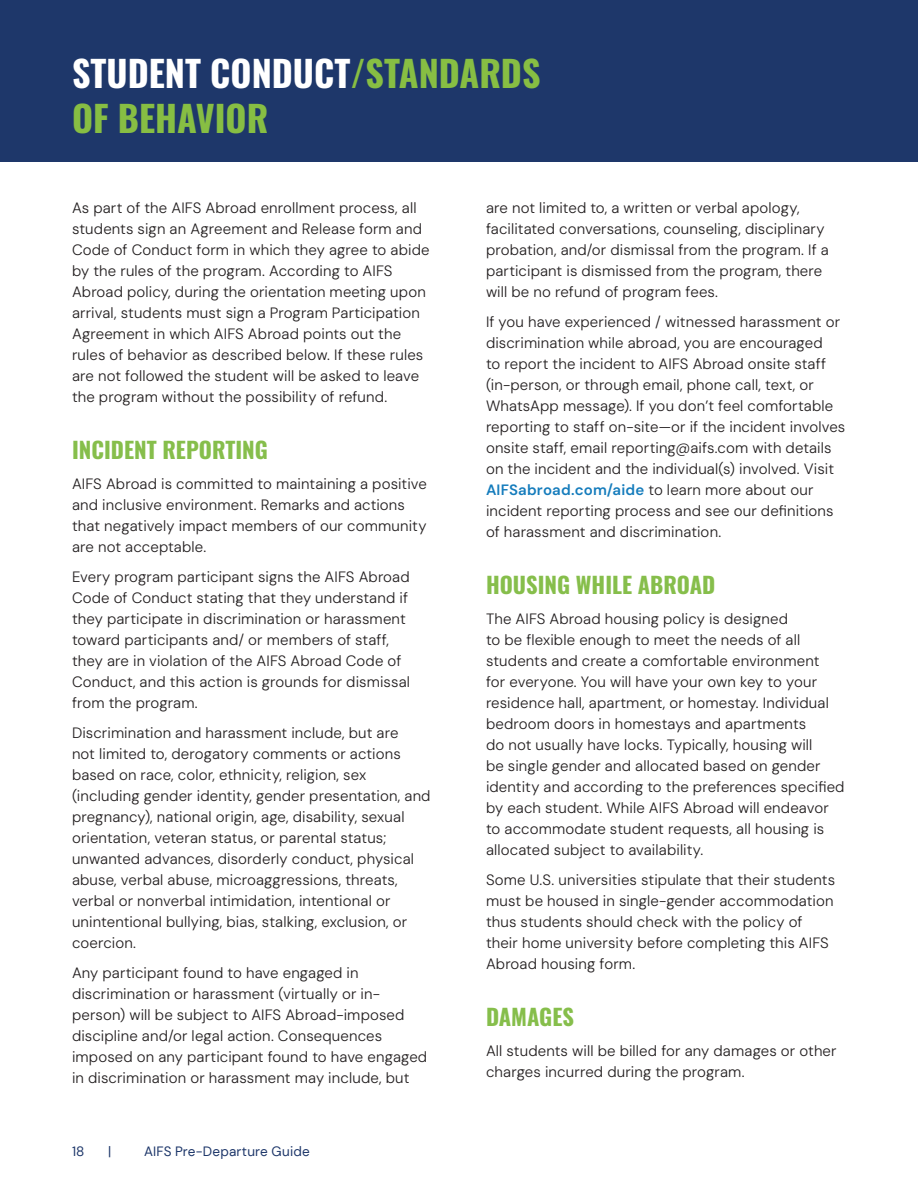
<style>
.page{position:relative;width:918px;height:1188px;background:#fff}
.page>*{position:absolute;margin:0;border:0;box-sizing:border-box;transform-origin:0 0}
.Heading_Large_white{font:700 36px/45px "Oswald";color:#87be43}
.Heading_Small_color{font:700 22.5px "Oswald";color:#86be4b}
.Body_Text{font:300 15px/21px "DM Sans";letter-spacing:.01em;color:#231f20}
.t1{font:13.5px "DM Sans";letter-spacing:.015em;color:#1e376a}
.s1{color:#fff}
.s2{font-weight:600;color:#157cbc}
</style>
<div class="page">
<div style="left:0;top:0;width:918px;height:162px;background:#1e376a"></div>
<p class="Heading_Large_white" style="left:72px;top:53px;width:470px"><span class="s1">STUDENT CONDUCT</span>/STANDARDS<br>OF BEHAVIOR</p>
<p class="Body_Text" style="left:72px;top:197px;width:359px">As part of the AIFS Abroad enrollment process, all students sign an Agreement and Release form and Code of Conduct form in which they agree to abide by the rules of the program. According to AIFS Abroad policy, during the orientation meeting upon arrival, students must sign a Program Participation Agreement in which AIFS Abroad points out the rules of behavior as described below. If these rules are not followed the student will be asked to leave the program without the possibility of refund.</p>
<p class="Heading_Small_color" style="left:72px;top:438px;width:197px">INCIDENT REPORTING</p>
<p class="Body_Text" style="left:72px;top:473px;width:356px">AIFS Abroad is committed to maintaining a positive and inclusive environment. Remarks and actions that negatively impact members of our community are not acceptable.</p>
<p class="Body_Text" style="left:72px;top:566px;width:340px">Every program participant signs the AIFS Abroad Code of Conduct stating that they understand if they participate in discrimination or harassment toward participants and/ or members of staff, they are in violation of the AIFS Abroad Code of Conduct, and this action is grounds for dismissal from the program.</p>
<p class="Body_Text" style="left:72px;top:722px;width:360px">Discrimination and harassment include, but are<br>not limited to, derogatory comments or actions based on race, color, ethnicity, religion, sex (including gender identity, gender presentation, and pregnancy), national origin, age, disability, sexual orientation, veteran status, or parental status; unwanted advances, disorderly conduct, physical abuse, verbal abuse, microaggressions, threats, verbal or nonverbal intimidation, intentional or unintentional bullying, bias, stalking, exclusion, or coercion.</p>
<p class="Body_Text" style="left:72px;top:962px;width:357px">Any participant found to have engaged in discrimination or harassment (virtually or in&shy;person) will be subject to AIFS Abroad-imposed discipline and/or legal action. Consequences imposed on any participant found to have engaged in discrimination or harassment may include, but</p>
<p class="t1" style="left:72px;top:1143px;width:14px">18</p>
<p class="t1" style="left:108px;top:1143px;width:5px">|</p>
<p class="t1" style="left:144px;top:1143px;width:167px">AIFS Pre-Departure Guide</p>
<p class="Body_Text" style="left:486px;top:197px;width:344px">are not limited to, a written or verbal apology, facilitated conversations, counseling, disciplinary probation, and/or dismissal from the program. If a participant is dismissed from the program, there will be no refund of program fees.</p>
<p class="Body_Text" style="left:486px;top:311px;width:361px">If you have experienced / witnessed harassment or discrimination while abroad, you are encouraged<br>to report the incident to AIFS Abroad onsite staff (in-person, or through email, phone call, text, or WhatsApp message). If you don’t feel comfortable reporting to staff on-site—or if the incident involves onsite staff, email reporting@aifs.com with details on the incident and the individual(s) involved. Visit <span class="s2">AIFSabroad.com/aide</span> to learn more about our incident reporting process and see our definitions of harassment and discrimination.</p>
<p class="Heading_Small_color" style="left:486px;top:573px;width:231px">HOUSING WHILE ABROAD</p>
<p class="Body_Text" style="left:486px;top:608px;width:360px">The AIFS Abroad housing policy is designed<br>to be flexible enough to meet the needs of all students and create a comfortable environment<br>for everyone. You will have your own key to your residence hall, apartment, or homestay. Individual bedroom doors in homestays and apartments<br>do not usually have locks. Typically, housing will<br>be single gender and allocated based on gender identity and according to the preferences specified by each student. While AIFS Abroad will endeavor to accommodate student requests, all housing is allocated subject to availability.</p>
<p class="Body_Text" style="left:486px;top:869px;width:351px">Some U.S. universities stipulate that their students must be housed in single-gender accommodation thus students should check with the policy of their home university before completing this AIFS Abroad housing form.</p>
<p class="Heading_Small_color" style="left:486px;top:1005px;width:89px">DAMAGES</p>
<p class="Body_Text" style="left:486px;top:1040px;width:352px">All students will be billed for any damages or other charges incurred during the program.</p>
</div>
